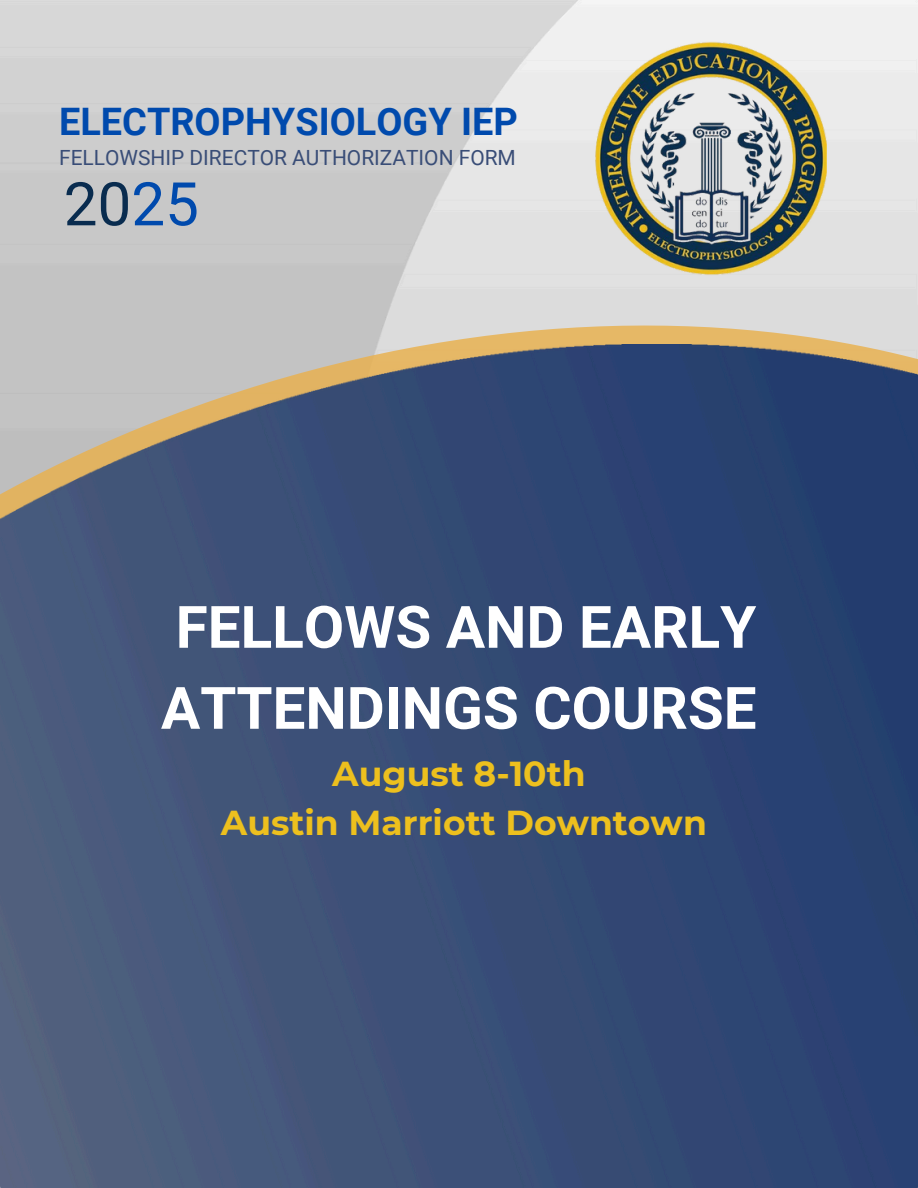
<style>
.page{position:relative;width:918px;height:1188px;background:#fff}
.page>*{position:absolute;margin:0;border:0;box-sizing:border-box;transform-origin:0 0}
.t1{font:60.15px "Roboto";color:#092c4f}
.t2{font:700 58.5px/81px "Roboto";color:#fff}
.t3{font:700 37.95px "Roboto";color:#004aad}
.t4{font:700 34.5px/48.3px "Montserrat";color:#edc01e;text-align:center}
.t5{font:21px "Roboto";color:#394d77}
.s1{color:#004aad}
</style>
<div class="page">
<img style="left:0;top:0;width:918px;height:326px">
<svg style="left:0;top:326px;width:918px;height:19px;background:#d3c5ac"></svg>
<img style="left:0;top:345px;width:918px;height:843px">
<img style="left:592px;top:41px;width:234px;height:234px">
<h2 class="t3" style="left:59px;top:100px;width:460px">ELECTROPHYSIOLOGY IEP</h2>
<p class="t5" style="left:59px;top:145px;width:458px">FELLOWSHIP DIRECTOR AUTHORIZATION FORM</p>
<p class="t1" style="left:64px;top:170px;width:137px">20<span class="s1">25</span></p>
<h2 class="t2" style="left:161px;top:587px;width:597px">FELLOWS AND EARLY<br>ATTENDINGS COURSE</h2>
<h3 class="t4" style="left:221px;top:750px;width:488px">August 8-10th<br>Austin Marriott Downtown</h3>
</div>
